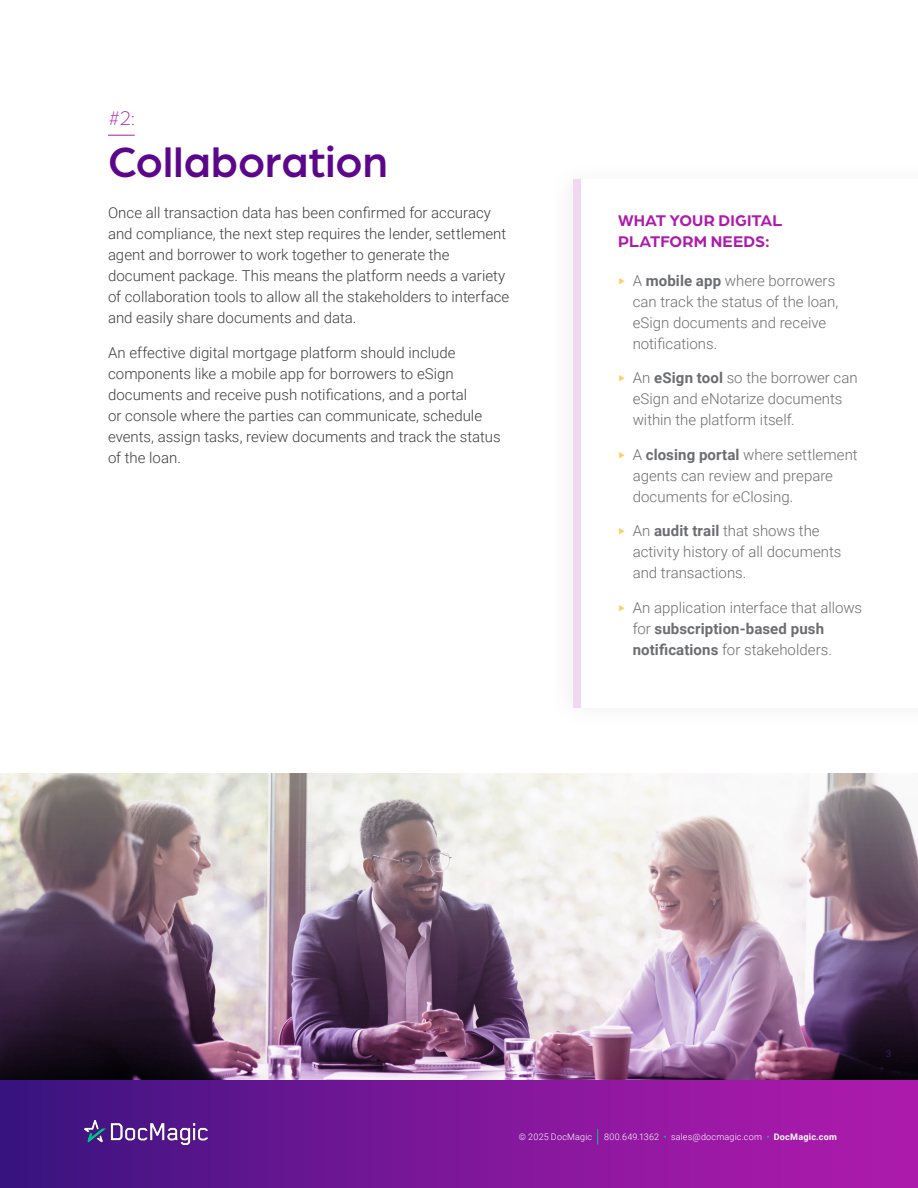
<style>
.page{position:relative;width:918px;height:1188px;background:#fff}
.page>*{position:absolute;margin:0;border:0;box-sizing:border-box;transform-origin:0 0}
.Headline{font:500 45px "Arboria";color:#5c068c}
.Headline_intro{font:300 21px "Arboria";color:#ad1aac}
.Bullets_Subheader{font:700 16.5px/21px "Arboria";letter-spacing:.01em;color:#ad1aac}
.Single_Column_Body_Copy{font:300 15px/21px "Roboto";color:#3e3e3f}
.t1{font:300 15px/21px "Roboto";color:#6c6d70}
.t2{font:300 9px "Roboto";letter-spacing:.02em;color:#fff}
.t3{font:700 9px "Roboto";letter-spacing:.025em;color:#fff}
.t4{font:300 9px "Roboto";color:#462b89}
.s1{color:#ffcd60}
.s2{font-weight:700}
</style>
<div class="page">
<div style="left:0;top:1080px;width:918px;height:108px;background:linear-gradient(to right,#401983,#b519af)"></div>
<img style="left:0;top:774px;width:918px;height:306px">
<svg style="left:597px;top:1129px;width:1px;height:15px"></svg>
<div style="left:573px;top:180px;width:7px;height:528px;background:#f1d8f1"></div>
<svg style="left:108px;top:135px;width:27px;height:1px"></svg>
<p class="Headline_intro" style="left:108px;top:105px;width:28px">#2:</p>
<p class="Headline" style="left:108px;top:132px;width:281px">Collaboration</p>
<p class="Single_Column_Body_Copy" style="left:108px;top:202px;width:403px">Once all transaction data has been confirmed for accuracy and compliance, the next step requires the lender, settlement agent and borrower to work together to generate the document package. This means the platform needs a variety of collaboration tools to allow all the stakeholders to interface and easily share documents and data.</p>
<p class="Single_Column_Body_Copy" style="left:108px;top:341px;width:394px">An effective digital mortgage platform should include components like a mobile app for borrowers to eSign documents and receive push notifications, and a portal<br>or console where the parties can communicate, schedule events, assign tasks, review documents and track the status of the loan.</p>
<p class="Bullets_Subheader" style="left:618px;top:209px;width:166px">WHAT YOUR DIGITAL<br>PLATFORM NEEDS:</p>
<p class="t1" style="left:633px;top:269px;width:207px;text-indent:-15px"><span class="s1">‣</span> A <span class="s2">mobile app</span> where borrowers can track the status of the loan, eSign documents and receive notifications.</p>
<p class="t1" style="left:633px;top:367px;width:227px;text-indent:-15px"><span class="s1">‣</span> An <span class="s2">eSign tool</span> so the borrower can eSign and eNotarize documents within the platform itself.</p>
<p class="t1" style="left:633px;top:443px;width:226px;text-indent:-15px"><span class="s1">‣</span> A <span class="s2">closing portal</span> where settlement agents can review and prepare documents for eClosing.</p>
<p class="t1" style="left:633px;top:520px;width:210px;text-indent:-15px"><span class="s1">‣</span> An <span class="s2">audit trail</span> that shows the activity history of all documents and transactions.</p>
<p class="t1" style="left:633px;top:596px;width:231px;text-indent:-15px"><span class="s1">‣</span> An application interface that allows for <span class="s2">subscription-based push notifications</span> for stakeholders.</p>
<p class="t2" style="left:519px;top:1130px;width:75px">© 2025 DocMagic</p>
<p class="t2" style="left:604px;top:1130px;width:57px">800.649.1362</p>
<p class="t2" style="left:671px;top:1130px;width:93px">sales@docmagic.com</p>
<p class="t3" style="left:774px;top:1130px;width:65px">DocMagic.com</p>
<p class="t4" style="left:886px;top:1048px;width:6px">3</p>
</div>
